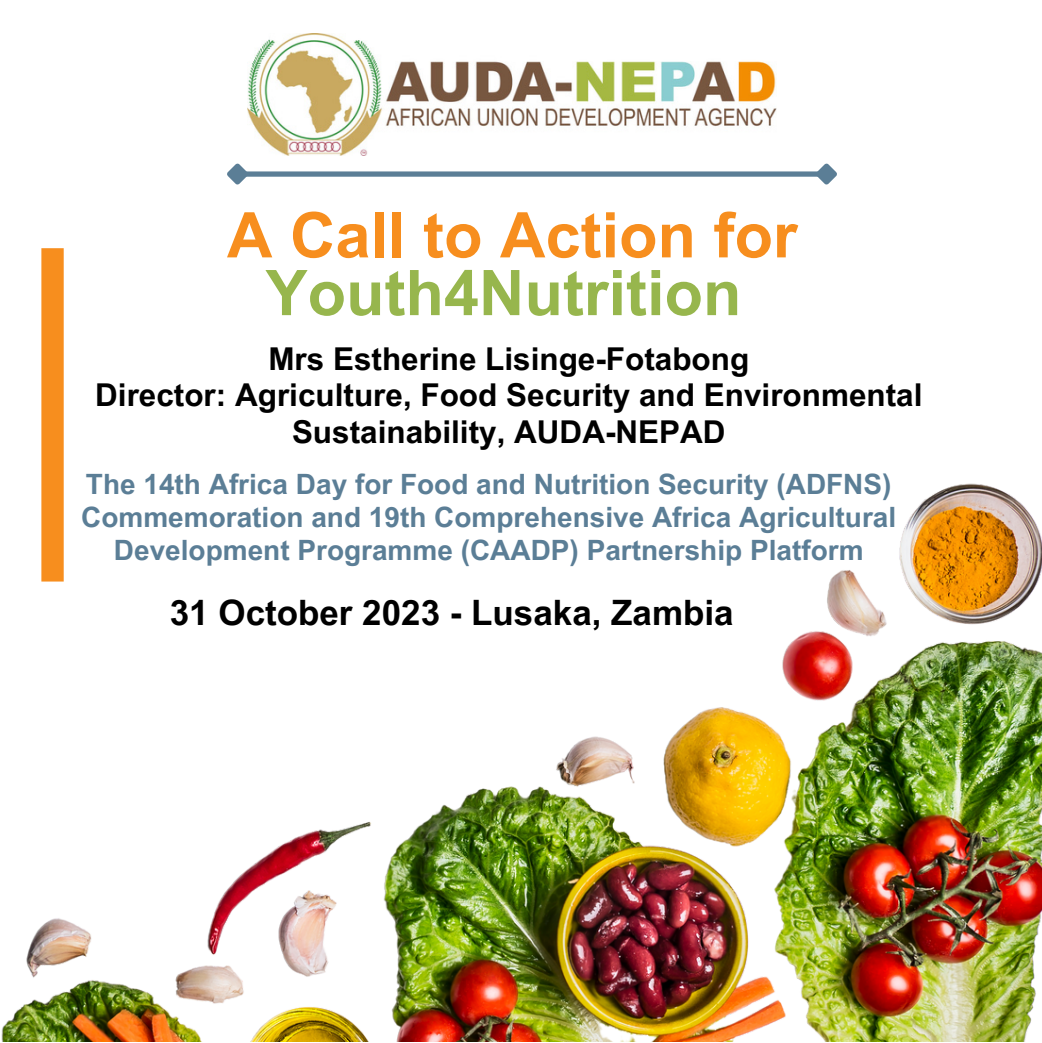
<style>
.page{position:relative;width:1042px;height:1043px;background:#fff}
.page>*{position:absolute;margin:0;border:0;box-sizing:border-box;transform-origin:0 0}
.t1{font:700 63px "Arial MT Pro";color:#f78e1e}
.t2{font:700 63px "Arial MT Pro";color:#97b64d}
.t3{font:700 35px "Arial MT Pro";color:#000}
.t4{font:700 31.5px/36.8px "Arial MT Pro";color:#000;text-align:center}
.t5{font:700 28px/32.7px "Arial MT Pro";color:#5b7e96;text-align:center}
</style>
<div class="page">
<img style="left:248px;top:34px;width:528px;height:122px">
<img style="left:1px;top:483px;width:1040px;height:557px">
<div style="left:244px;top:171px;width:575px;height:6px;background:#5b7e96"></div>
<svg style="left:227px;top:163px;width:26px;height:22px"></svg>
<svg style="left:811px;top:163px;width:26px;height:22px"></svg>
<div style="left:41px;top:248px;width:23px;height:333px;background:#f78e1e"></div>
<p class="t1" style="left:227px;top:211px;width:572px">A Call to Action for</p>
<p class="t2" style="left:265px;top:269px;width:477px">Youth4Nutrition</p>
<p class="t4" style="left:268px;top:344px;width:482px">Mrs Estherine Lisinge-Fotabong</p>
<p class="t4" style="left:95px;top:381px;width:828px">Director: Agriculture, Food Security and Environmental<br>Sustainability, AUDA-NEPAD</p>
<p class="t5" style="left:81px;top:471px;width:816px">The 14th Africa Day for Food and Nutrition Security (ADFNS)<br>Commemoration and 19th Comprehensive Africa Agricultural<br>Development Programme (CAADP) Partnership Platform</p>
<p class="t3" style="left:170px;top:599px;width:565px">31 October 2023 - Lusaka, Zambia</p>
</div>
